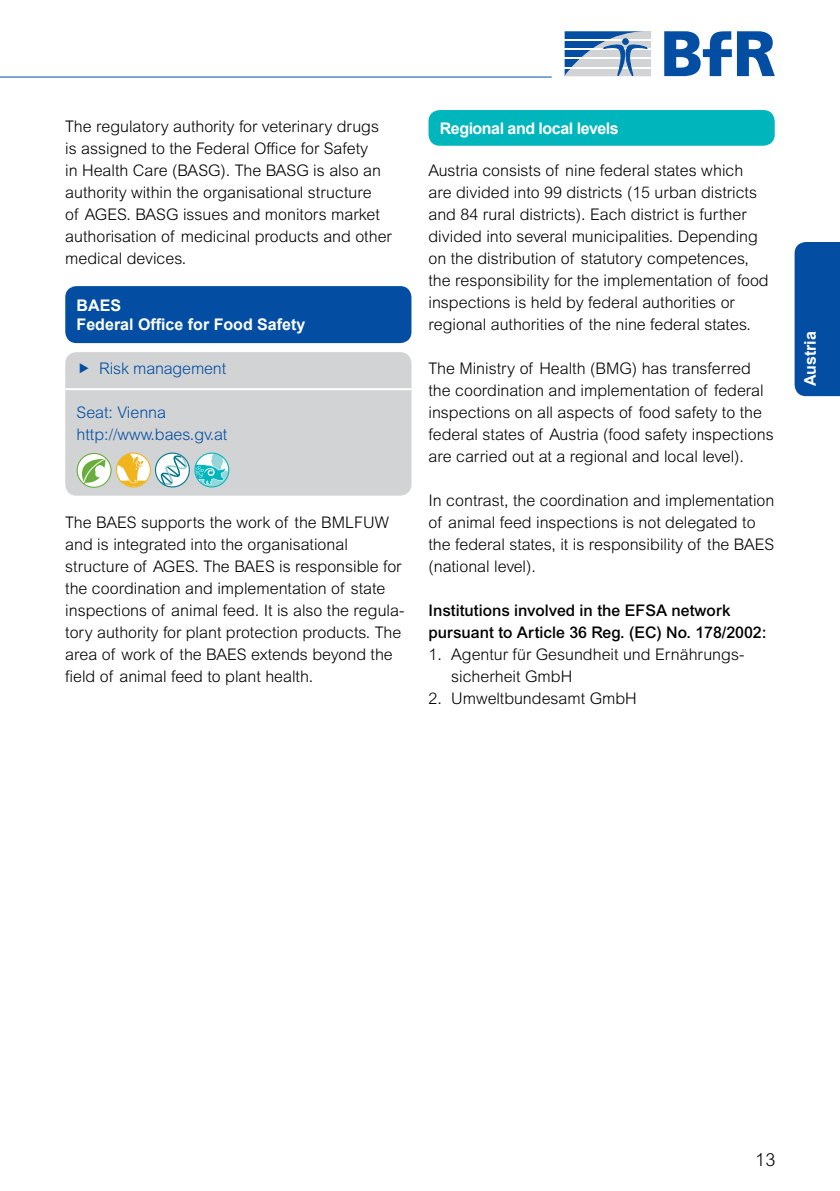
<style>
.page{position:relative;width:840px;height:1191px;background:#fff}
.page>*{position:absolute;margin:0;border:0;box-sizing:border-box;transform-origin:0 0}
.t1{font:300 18px "Arial MT Pro";color:#000}
.Fließtext{font:300 16px/22px "Arial MT Pro";color:#000}
.Absatzeinleitung{font:500 16px/22px "Arial MT Pro";color:#000}
.Fließtext-2{font:300 16px "Arial MT Pro";letter-spacing:-.005em;color:#034ea2}
.t2{font:700 16px "Arial";color:#fff}
.t3{font:700 16px "Arial";letter-spacing:-.03em;color:#fff}
</style>
<div class="page">
<svg style="left:564px;top:31px;width:87px;height:45px;background:#93adca"></svg>
<svg style="left:664px;top:31px;width:110px;height:45px"></svg>
<hr style="left:0;top:76px;width:551px;height:2px;background:#034ea2">
<div style="left:794px;top:242px;width:45px;height:154px;background:#034ea2"></div>
<div style="left:65px;top:352px;width:346px;height:143px;background:#d1d3d4;border-radius:11px"></div>
<hr style="left:65px;top:388px;width:346px;height:2px;background:#fff">
<div style="left:65px;top:286px;width:346px;height:57px;background:#034ea2;border-radius:11px"></div>
<div style="left:428px;top:110px;width:346px;height:36px;background:#00b6bd;border-radius:11px"></div>
<svg style="left:76px;top:452px;width:153px;height:36px"></svg>
<p class="Fließtext" style="left:65px;top:116px;width:328px">The regulatory authority for veterinary drugs is assigned to the Federal Office for Safety<br>in Health Care (BASG). The BASG is also an authority within the organisational structure<br>of AGES. BASG issues and monitors market authorisation of medicinal products and other medical devices.</p>
<p class="t2" style="left:77px;top:294px;width:46px">BAES</p>
<p class="t2" style="left:77px;top:314px;width:230px">Federal Office for Food Safety</p>
<p class="Fließtext-2" style="left:99px;top:359px;width:128px">Risk management</p>
<p class="Fließtext-2" style="left:77px;top:403px;width:91px">Seat: Vienna</p>
<p class="Fließtext-2" style="left:77px;top:425px;width:152px">http://www.baes.gv.at</p>
<p class="Fließtext" style="left:65px;top:512px;width:340px">The BAES supports the work of the BMLFUW and is integrated into the organisational structure of AGES. The BAES is responsible for the coordination and implementation of state inspections of animal feed. It is also the regula&shy;tory authority for plant protection products. The area of work of the BAES extends beyond the field of animal feed to plant health.</p>
<p class="t3" style="left:439px;top:117px;width:180px">Regional and local levels</p>
<p class="Fließtext" style="left:428px;top:160px;width:341px">Austria consists of nine federal states which are divided into 99 districts (15 urban districts and 84 rural districts). Each district is further divided into several municipalities. Depending on the distribution of statutory competences, the responsibility for the implementation of food inspections is held by federal authorities or regional authorities of the nine federal states.</p>
<p class="Fließtext" style="left:428px;top:358px;width:346px">The Ministry of Health (BMG) has transferred the coordination and implementation of federal inspections on all aspects of food safety to the federal states of Austria (food safety inspections are carried out at a regional and local level).</p>
<p class="Fließtext" style="left:428px;top:490px;width:347px">In contrast, the coordination and implementation of animal feed inspections is not delegated to the federal states, it is responsibility of the BAES (national level).</p>
<p class="Absatzeinleitung" style="left:428px;top:600px;width:339px">Institutions involved in the EFSA network pursuant to Article 36 Reg. (EC) No. 178/2002:</p>
<p class="Fließtext" style="left:451px;top:644px;width:293px;text-indent:-23px">1. Agentur für Gesundheit und Ernährungs&shy;sicherheit GmbH</p>
<p class="Fließtext" style="left:428px;top:688px;width:210px">2. Umweltbundesamt GmbH</p>
<p class="t2" style="left:799px;top:386px;width:57px;rotate:-90deg">Austria</p>
<p class="t1" style="left:754px;top:1149px;width:22px">13</p>
</div>
